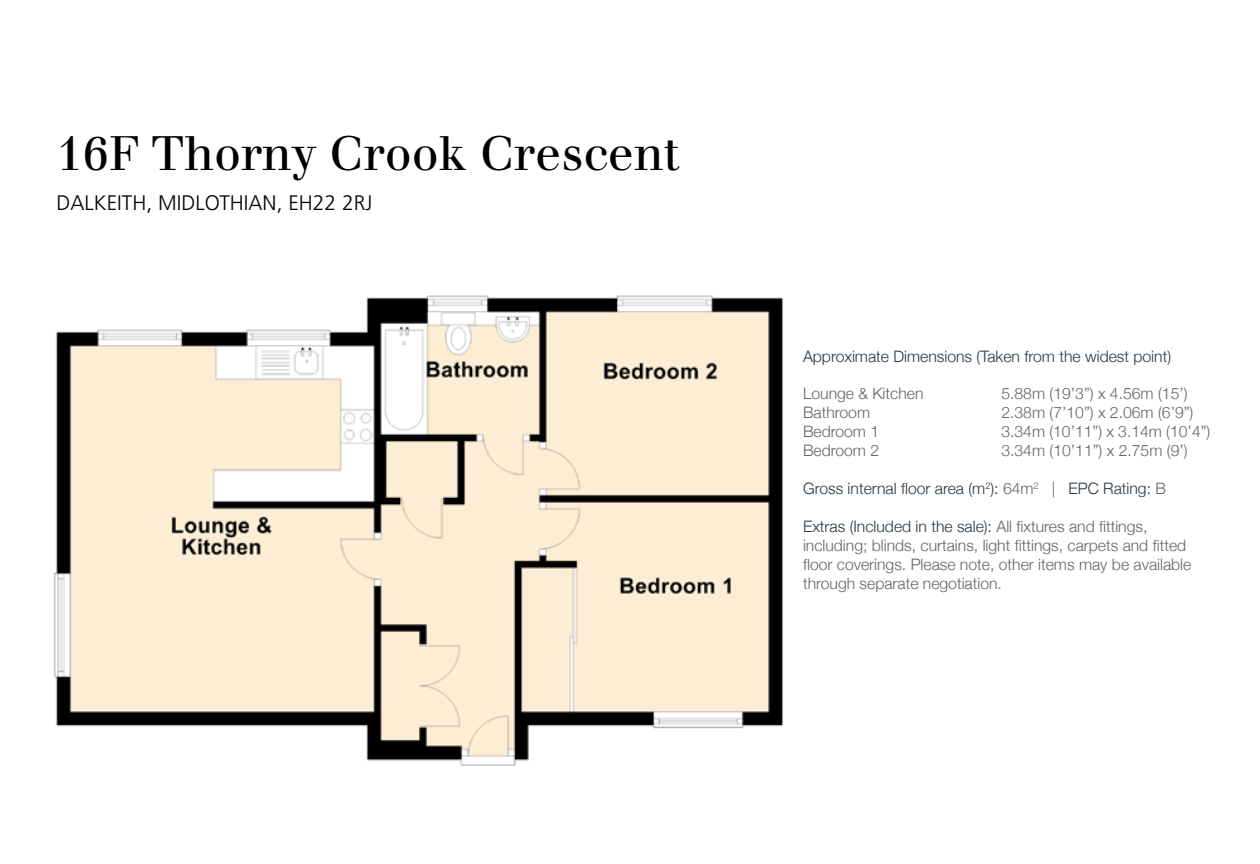
<style>
.page{position:relative;width:1260px;height:864px;background:#fff}
.page>*{position:absolute;margin:0;border:0;box-sizing:border-box;transform-origin:0 0}
.t1{font:47.25px "Justus";color:#000}
.t2{font:300 21px "Frutiger";color:#000}
.t3{font:300 15.75px/18.9px "Helvetica Neue";color:#646363}
.t4{font:300 15.75px "Helvetica Neue";color:#26353e}
.s1{color:#646363}
.s2{color:#26353e}
</style>
<div class="page">
<img style="left:53px;top:295px;width:731px;height:471px">
<h1 class="t1" style="left:57px;top:125px;width:625px">16F Thorny Crook Crescent</h1>
<h2 class="t2" style="left:57px;top:191px;width:317px">DALKEITH, MIDLOTHIAN, EH22 2RJ</h2>
<p class="t4" style="left:803px;top:343px;width:370px">Approximate Dimensions (Taken from the widest point)</p>
<p class="t3" style="left:803px;top:383px;width:122px">Lounge &amp; Kitchen</p>
<p class="t3" style="left:1001px;top:383px;width:188px">5.88m (19’3”) x 4.56m (15’)</p>
<p class="t3" style="left:803px;top:402px;width:69px">Bathroom</p>
<p class="t3" style="left:1001px;top:402px;width:194px">2.38m (7’10”) x 2.06m (6’9”)</p>
<p class="t3" style="left:803px;top:421px;width:78px">Bedroom 1</p>
<p class="t3" style="left:1001px;top:421px;width:210px">3.34m (10’11”) x 3.14m (10’4”)</p>
<p class="t3" style="left:803px;top:439px;width:78px">Bedroom 2</p>
<p class="t3" style="left:1001px;top:439px;width:188px">3.34m (10’11”) x 2.75m (9’)</p>
<p class="t4" style="left:803px;top:475px;width:364px">Gross internal floor area (m<sup>2</sup>): <span class="s1">64m</span><sup>2</sup> <span class="s1">|</span> EPC Rating: <span class="s1">B</span></p>
<p class="t3" style="left:803px;top:515px;width:390px"><span class="s2">Extras (Included in the sale):</span> All fixtures and fittings, including; blinds, curtains, light fittings, carpets and fitted floor coverings. Please note, other items may be available through separate negotiation.</p>
</div>
